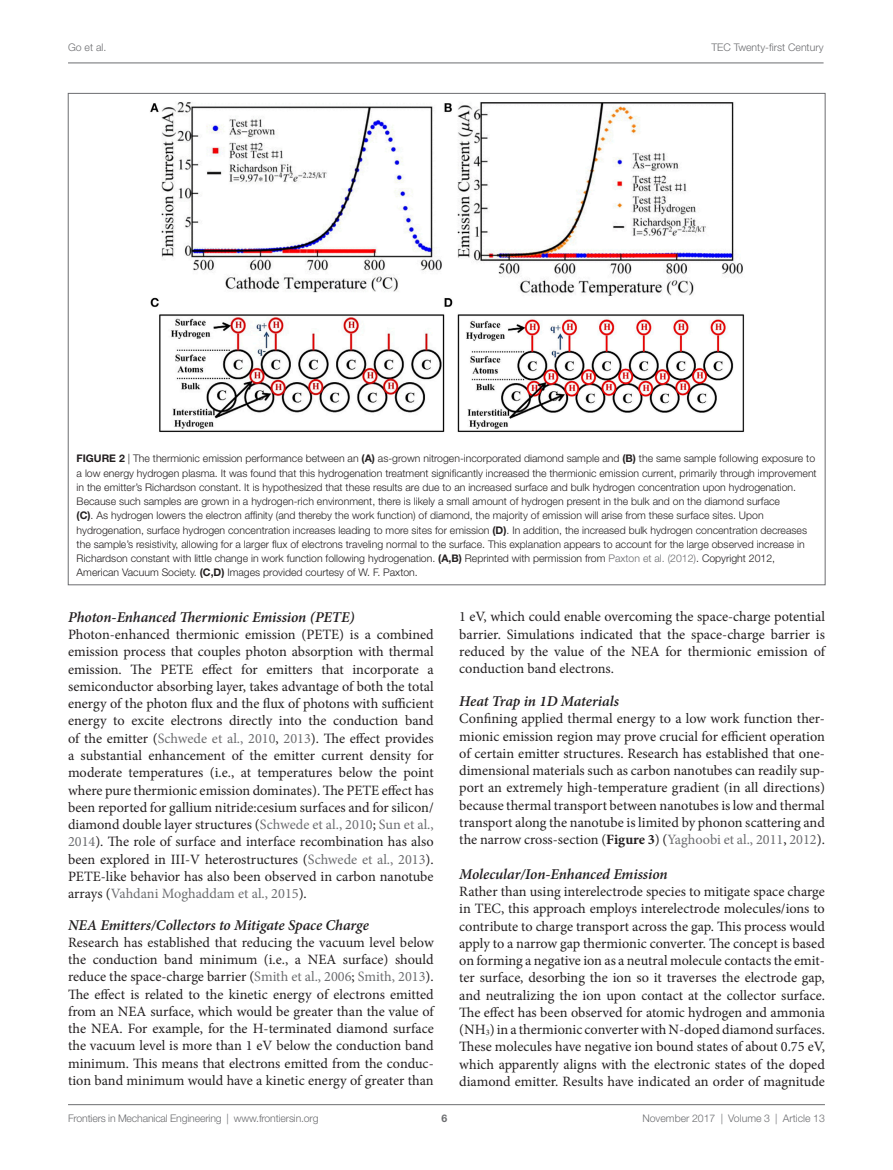
<style>
.page{position:relative;width:893px;height:1170px;background:#fff}
.page>*{position:absolute;margin:0;border:0;box-sizing:border-box;transform-origin:0 0}
.t1{font:italic 600 15px "Minion Pro";letter-spacing:-.005em;color:#231f20}
.t2{font:14.25px/17.2px "Minion Pro";color:#231f20;text-align:justify}
.t3{font:300 10.5px/14.2px "Helvetica Neue LT Std";color:#231f20}
.t4{font:300 10.5px "Helvetica Neue LT Std";letter-spacing:-.015em;color:#6c6d70}
.t5{font:700 10.5px "Helvetica Neue LT Std";color:#6c6d70}
.s1{font-weight:700}
.s2{color:#6c6d70}
</style>
<div class="page">
<img style="left:150px;top:102px;width:594px;height:330px">
<hr style="left:68px;top:63px;width:756px;height:1px;background:#6c6d70">
<hr style="left:68px;top:1104px;width:757px;height:1px;background:#6c6d70">
<p class="t4" style="left:68px;top:41px;width:40px">Go et al.</p>
<p class="t4" style="left:711px;top:41px;width:114px">TEC Twenty-first Century</p>
<p class="t3" style="left:77px;top:451px;width:742px"><span class="s1">FIGURE 2</span> | The thermionic emission performance between an <span class="s1">(A)</span> as-grown nitrogen-incorporated diamond sample and <span class="s1">(B)</span> the same sample following exposure to a low energy hydrogen plasma. It was found that this hydrogenation treatment significantly increased the thermionic emission current, primarily through improvement in the emitter’s Richardson constant. It is hypothesized that these results are due to an increased surface and bulk hydrogen concentration upon hydrogenation.<br>Because such samples are grown in a hydrogen-rich environment, there is likely a small amount of hydrogen present in the bulk and on the diamond surface<br><span class="s1">(C)</span>. As hydrogen lowers the electron affinity (and thereby the work function) of diamond, the majority of emission will arise from these surface sites. Upon hydrogenation, surface hydrogen concentration increases leading to more sites for emission <span class="s1">(D)</span>. In addition, the increased bulk hydrogen concentration decreases the sample’s resistivity, allowing for a larger flux of electrons traveling normal to the surface. This explanation appears to account for the large observed increase in Richardson constant with little change in work function following hydrogenation. <span class="s1">(A,B)</span> Reprinted with permission from <span class="s2">Paxton et al. (2012)</span>. Copyright 2012, American Vacuum Society. <span class="s1">(C,D)</span> Images provided courtesy of W. F. Paxton.</p>
<p class="t1" style="left:68px;top:606px;width:288px">Photon-Enhanced Thermionic Emission (PETE)</p>
<p class="t2" style="left:68px;top:626px;width:367px">Photon-enhanced thermionic emission (PETE) is a combined emission process that couples photon absorption with thermal emission. The PETE effect for emitters that incorporate a semiconductor absorbing layer, takes advantage of both the total energy of the photon flux and the flux of photons with sufficient energy to excite electrons directly into the conduction band of the emitter (<span class="s2">Schwede et al., 2010</span>, <span class="s2">2013</span>). The effect provides a substantial enhancement of the emitter current density for moderate temperatures (i.e., at temperatures below the point where pure thermionic emission dominates). The PETE effect has been reported for gallium nitride:cesium surfaces and for silicon/ diamond double layer structures (<span class="s2">Schwede et al., 2010</span>; <span class="s2">Sun et al., 2014</span>). The role of surface and interface recombination has also been explored in III-V heterostructures (<span class="s2">Schwede et al., 2013</span>).<br>PETE-like behavior has also been observed in carbon nanotube arrays (<span class="s2">Vahdani Moghaddam et al., 2015</span>).</p>
<p class="t1" style="left:68px;top:914px;width:302px">NEA Emitters/Collectors to Mitigate Space Charge</p>
<p class="t2" style="left:68px;top:933px;width:367px">Research has established that reducing the vacuum level below the conduction band minimum (i.e., a NEA surface) should reduce the space-charge barrier (<span class="s2">Smith et al., 2006</span>; <span class="s2">Smith, 2013</span>).<br>The effect is related to the kinetic energy of electrons emitted from an NEA surface, which would be greater than the value of the NEA. For example, for the H-terminated diamond surface the vacuum level is more than 1 eV below the conduction band minimum. This means that electrons emitted from the conduc&shy;tion band minimum would have a kinetic energy of greater than</p>
<p class="t2" style="left:459px;top:608px;width:367px">1 eV, which could enable overcoming the space-charge potential barrier. Simulations indicated that the space-charge barrier is reduced by the value of the NEA for thermionic emission of conduction band electrons.</p>
<p class="t1" style="left:459px;top:690px;width:161px">Heat Trap in 1D Materials</p>
<p class="t2" style="left:459px;top:710px;width:367px">Confining applied thermal energy to a low work function ther&shy;mionic emission region may prove crucial for efficient operation of certain emitter structures. Research has established that one&shy;dimensional materials such as carbon nanotubes can readily sup&shy;port an extremely high-temperature gradient (in all directions) because thermal transport between nanotubes is low and thermal transport along the nanotube is limited by phonon scattering and the narrow cross-section (<span class="s1">Figure 3</span>) (<span class="s2">Yaghoobi et al., 2011</span>, <span class="s2">2012</span>).</p>
<p class="t1" style="left:459px;top:863px;width:210px">Molecular/Ion-Enhanced Emission</p>
<p class="t2" style="left:459px;top:882px;width:367px">Rather than using interelectrode species to mitigate space charge in TEC, this approach employs interelectrode molecules/ions to contribute to charge transport across the gap. This process would apply to a narrow gap thermionic converter. The concept is based on forming a negative ion as a neutral molecule contacts the emit&shy;ter surface, desorbing the ion so it traverses the electrode gap, and neutralizing the ion upon contact at the collector surface.<br>The effect has been observed for atomic hydrogen and ammonia (NH<sub>3</sub>) in a thermionic converter with N-doped diamond surfaces.<br>These molecules have negative ion bound states of about 0.75 eV, which apparently aligns with the electronic states of the doped diamond emitter. Results have indicated an order of magnitude</p>
<p class="t4" style="left:68px;top:1111px;width:252px">Frontiers in Mechanical Engineering | www.frontiersin.org</p>
<p class="t4" style="left:642px;top:1111px;width:184px">November 2017 | Volume 3 | Article 13</p>
<p class="t5" style="left:441px;top:1111px;width:7px">6</p>
</div>
